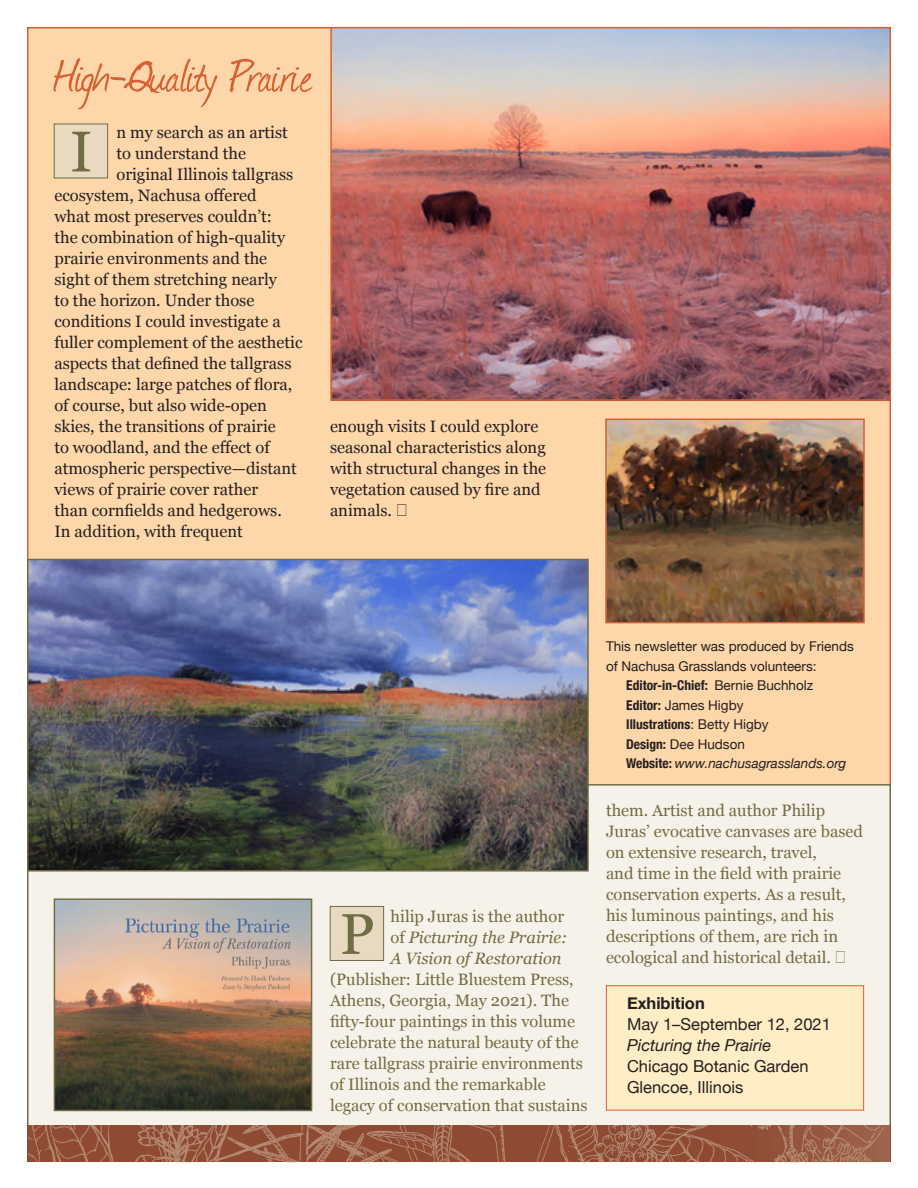
<style>
.page{position:relative;width:918px;height:1188px;background:#fff}
.page>*{position:absolute;margin:0;border:0;box-sizing:border-box;transform-origin:0 0}
.Body_text_drop_cap{font:57.3px "Georgia";color:#6f6d43}
.Body_text_indented{font:54px "Journal";letter-spacing:-.005em;color:#d76033}
.Body_Text_no_indent{font:16.5px/21px "Georgia";color:#231f20}
.Body_Text_no_indent-2{font:16.5px/21px "Georgia";color:#6f6d43}
.Body_Text_no_indent-3{font:16.5px "Helvetica Neue";color:#231f20}
.Body_Text_no_indent-4{font:italic 16.5px "Georgia";color:#6f6d43}
.Body_Text_no_indent-5{font:italic 16.5px "Helvetica Neue";color:#231f20}
.Body_Text_no_indent-6{font:700 16.5px "Helvetica Neue";color:#231f20}
.Friends_Text_NO_TAB{font:700 condensed 13.5px/19.5px "Helvetica Neue";color:#231f20}
.Friends_Text_NO_TAB-2{font:13.5px/19.5px "Helvetica Neue";color:#231f20}
.s1{font-style:normal}
.s2{font-weight:400;font-stretch:normal}
.s3{font-weight:400;font-style:italic;font-stretch:normal}
</style>
<div class="page">
<div style="left:27px;top:27px;width:310px;height:625px;background:#fdd6a9;border:2px solid #d76033"></div>
<div style="left:321px;top:380px;width:570px;height:413px;background:#fdd6a9;border:2px solid #d76033"></div>
<div style="left:27px;top:784px;width:864px;height:347px;background:#f7f2e9;border:2px solid #6f6d43"></div>
<img style="left:28px;top:1125px;width:861px;height:37px">
<div style="left:54px;top:124px;width:54px;height:54px;background:#e7dac1;border:1px solid #6f6d43"></div>
<img style="left:608px;top:422px;width:254px;height:198px">
<div style="left:605px;top:419px;width:260px;height:204px;border:2px solid #d76033"></div>
<div style="left:315px;top:371px;width:15px;height:280px;background:#fdd6a9"></div>
<img style="left:333px;top:30px;width:555px;height:368px">
<div style="left:330px;top:27px;width:561px;height:374px;border:2px solid #d76033"></div>
<img style="left:30px;top:562px;width:556px;height:307px">
<div style="left:27px;top:559px;width:562px;height:313px;border:2px solid #6f6d43"></div>
<img style="left:57px;top:901px;width:252px;height:207px">
<div style="left:54px;top:898px;width:258px;height:213px;border:2px solid #6f6d43"></div>
<div style="left:330px;top:906px;width:54px;height:55px;background:#e7dac1;border:1px solid #6f6d43"></div>
<div style="left:606px;top:986px;width:258px;height:124px;background:#feedc5"></div>
<div style="left:606px;top:985px;width:258px;height:125px;border:1px solid #d76033"></div>
<p class="Body_text_indented" style="left:54px;top:39px;width:260px">High-Quality Prairie</p>
<p class="Body_Text_no_indent" style="left:116px;top:121px;width:173px">n my search as an artist</p>
<p class="Body_Text_no_indent" style="left:116px;top:142px;width:131px">to understand the</p>
<p class="Body_Text_no_indent" style="left:116px;top:163px;width:178px">original Illinois tallgrass</p>
<p class="Body_Text_no_indent" style="left:54px;top:184px;width:204px">ecosystem, Nachusa offered</p>
<p class="Body_Text_no_indent" style="left:54px;top:205px;width:219px">what most preserves couldn’t:</p>
<p class="Body_Text_no_indent" style="left:54px;top:226px;width:232px">the combination of high-quality</p>
<p class="Body_Text_no_indent" style="left:54px;top:247px;width:214px">prairie environments and the</p>
<p class="Body_Text_no_indent" style="left:54px;top:268px;width:224px">sight of them stretching nearly</p>
<p class="Body_Text_no_indent" style="left:54px;top:289px;width:201px">to the horizon. Under those</p>
<p class="Body_Text_no_indent" style="left:54px;top:310px;width:228px">conditions I could investigate a</p>
<p class="Body_Text_no_indent" style="left:54px;top:331px;width:250px">fuller complement of the aesthetic</p>
<p class="Body_Text_no_indent" style="left:54px;top:352px;width:239px">aspects that defined the tallgrass</p>
<p class="Body_Text_no_indent" style="left:54px;top:373px;width:239px">landscape: large patches of flora,</p>
<p class="Body_Text_no_indent" style="left:54px;top:394px;width:214px">of course, but also wide-open</p>
<p class="Body_Text_no_indent" style="left:54px;top:415px;width:223px">skies, the transitions of prairie</p>
<p class="Body_Text_no_indent" style="left:54px;top:436px;width:217px">to woodland, and the effect of</p>
<p class="Body_Text_no_indent" style="left:54px;top:457px;width:244px">atmospheric perspective—distant</p>
<p class="Body_Text_no_indent" style="left:54px;top:478px;width:205px">views of prairie cover rather</p>
<p class="Body_Text_no_indent" style="left:54px;top:499px;width:229px">than cornfields and hedgerows.</p>
<p class="Body_Text_no_indent" style="left:54px;top:520px;width:190px">In addition, with frequent</p>
<p class="Body_text_drop_cap" style="left:70px;top:110px;width:24px">I</p>
<p class="Body_Text_no_indent" style="left:330px;top:415px;width:218px">enough visits I could explore seasonal characteristics along with structural changes in the vegetation caused by fire and animals.</p>
<p class="Body_Text_no_indent-2" style="left:391px;top:905px;width:175px">hilip Juras is the author</p>
<p class="Body_Text_no_indent-4" style="left:391px;top:925px;width:179px"><span class="s1">of</span> Picturing the Prairie:</p>
<p class="Body_Text_no_indent-4" style="left:391px;top:946px;width:173px">A Vision of Restoration</p>
<p class="Body_Text_no_indent-2" style="left:330px;top:968px;width:245px">(Publisher: Little Bluestem Press,</p>
<p class="Body_Text_no_indent-2" style="left:330px;top:989px;width:241px">Athens, Georgia, May 2021). The</p>
<p class="Body_Text_no_indent-2" style="left:330px;top:1010px;width:247px">fifty-four paintings in this volume</p>
<p class="Body_Text_no_indent-2" style="left:330px;top:1031px;width:250px">celebrate the natural beauty of the</p>
<p class="Body_Text_no_indent-2" style="left:330px;top:1052px;width:255px">rare tallgrass prairie environments</p>
<p class="Body_Text_no_indent-2" style="left:330px;top:1073px;width:217px">of Illinois and the remarkable</p>
<p class="Body_Text_no_indent-2" style="left:330px;top:1094px;width:259px">legacy of conservation that sustains</p>
<p class="Body_text_drop_cap" style="left:340px;top:892px;width:36px">P</p>
<p class="Friends_Text_NO_TAB-2" style="left:606px;top:638px;width:249px">This newsletter was produced by Friends of Nachusa Grasslands volunteers:</p>
<p class="Friends_Text_NO_TAB" style="left:626px;top:675px;width:222px">Editor-in-Chief: <span class="s2">Bernie Buchholz<br></span>Editor: <span class="s2">James Higby<br></span>Illustrations<span class="s2">: Betty Higby<br></span>Design: <span class="s2">Dee Hudson<br></span>Website: <span class="s3">www.nachusagrasslands.org</span></p>
<p class="Body_Text_no_indent-2" style="left:606px;top:799px;width:258px">them. Artist and author Philip Juras’ evocative canvases are based on extensive research, travel,<br>and time in the field with prairie conservation experts. As a result, his luminous paintings, and his descriptions of them, are rich in</p>
<p class="Body_Text_no_indent-2" style="left:606px;top:946px;width:226px">ecological and historical detail.</p>
<p class="Body_Text_no_indent-6" style="left:627px;top:990px;width:79px">Exhibition</p>
<p class="Body_Text_no_indent-3" style="left:627px;top:1012px;width:205px">May 1–September 12, 2021</p>
<p class="Body_Text_no_indent-5" style="left:627px;top:1033px;width:146px">Picturing the Prairie</p>
<p class="Body_Text_no_indent-3" style="left:627px;top:1054px;width:183px">Chicago Botanic Garden</p>
<p class="Body_Text_no_indent-3" style="left:627px;top:1075px;width:118px">Glencoe, Illinois</p>
</div>
